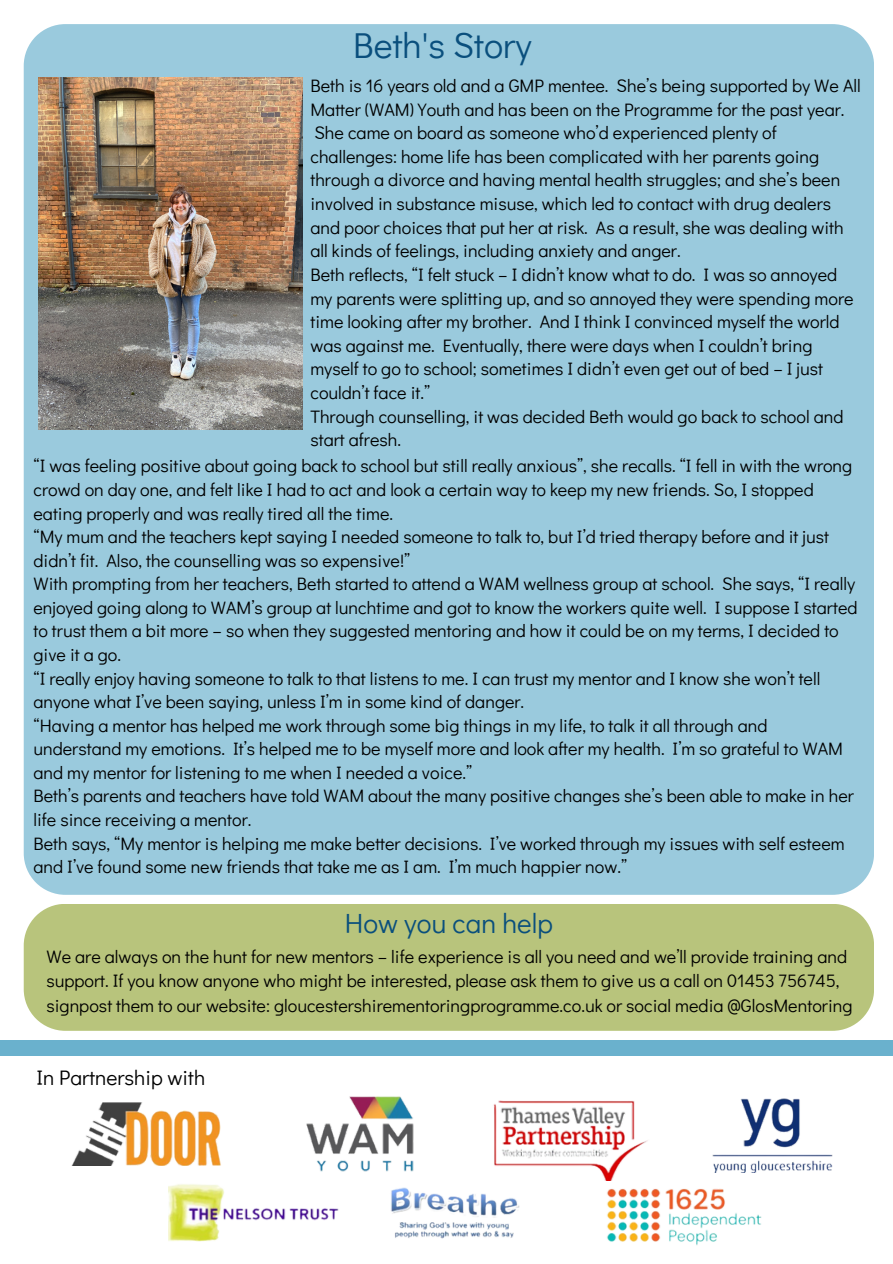
<style>
.page{position:relative;width:893px;height:1264px;background:#fff}
.page>*{position:absolute;margin:0;border:0;box-sizing:border-box;transform-origin:0 0}
.t1{font:36px "Didact Gothic";color:#0a4f7d}
.t2{font:27.75px "Didact Gothic";color:#0a4f7d}
.t3{font:21px "Didact Gothic";color:#000}
.t4{font:18px/23.5px "Didact Gothic";color:#000}
</style>
<div class="page">
<img style="left:712px;top:1098px;width:121px;height:74px">
<img style="left:169px;top:1184px;width:170px;height:58px">
<img style="left:306px;top:1096px;width:108px;height:76px">
<img style="left:72px;top:1102px;width:149px;height:63px">
<img style="left:493px;top:1100px;width:155px;height:80px">
<img style="left:391px;top:1187px;width:129px;height:52px">
<img style="left:606px;top:1188px;width:156px;height:58px">
<div style="left:0;top:1039px;width:892px;height:16px;background:#6ab1cd"></div>
<div style="left:24px;top:24px;width:850px;height:870px;background:#9acadd"></div>
<div style="left:24px;top:904px;width:850px;height:126px;background:#b8c47c"></div>
<img style="left:38px;top:78px;width:265px;height:352px">
<p class="t1" style="left:353px;top:20px;width:180px">Beth's Story</p>
<p class="t4" style="left:310px;top:73px;width:552px">Beth is 16 years old and a GMP mentee. She’s being supported by We All Matter (WAM) Youth and has been on the Programme for the past year.<br>She came on board as someone who’d experienced plenty of challenges: home life has been complicated with her parents going through a divorce and having mental health struggles; and she’s been involved in substance misuse, which led to contact with drug dealers and poor choices that put her at risk. As a result, she was dealing with all kinds of feelings, including anxiety and anger.</p>
<p class="t4" style="left:310px;top:262px;width:544px">Beth reflects, “I felt stuck – I didn’t know what to do. I was so annoyed my parents were splitting up, and so annoyed they were spending more time looking after my brother. And I think I convinced myself the world was against me. Eventually, there were days when I couldn’t bring myself to go to school; sometimes I didn’t even get out of bed – I just couldn’t face it.”</p>
<p class="t4" style="left:310px;top:404px;width:534px">Through counselling, it was decided Beth would go back to school and start afresh.</p>
<p class="t4" style="left:33px;top:453px;width:820px">“I was feeling positive about going back to school but still really anxious”, she recalls. “I fell in with the wrong crowd on day one, and felt like I had to act and look a certain way to keep my new friends. So, I stopped eating properly and was really tired all the time.</p>
<p class="t4" style="left:33px;top:524px;width:796px">“My mum and the teachers kept saying I needed someone to talk to, but I’d tried therapy before and it just didn’t fit. Also, the counselling was so expensive!”</p>
<p class="t4" style="left:33px;top:571px;width:825px">With prompting from her teachers, Beth started to attend a WAM wellness group at school. She says, “I really enjoyed going along to WAM’s group at lunchtime and got to know the workers quite well. I suppose I started to trust them a bit more – so when they suggested mentoring and how it could be on my terms, I decided to give it a go.</p>
<p class="t4" style="left:33px;top:665px;width:788px">“I really enjoy having someone to talk to that listens to me. I can trust my mentor and I know she won’t tell anyone what I’ve been saying, unless I’m in some kind of danger.</p>
<p class="t4" style="left:33px;top:713px;width:811px">“Having a mentor has helped me work through some big things in my life, to talk it all through and understand my emotions. It’s helped me to be myself more and look after my health. I’m so grateful to WAM and my mentor for listening to me when I needed a voice.”</p>
<p class="t4" style="left:33px;top:783px;width:821px">Beth’s parents and teachers have told WAM about the many positive changes she’s been able to make in her life since receiving a mentor.</p>
<p class="t4" style="left:33px;top:830px;width:812px">Beth says, “My mentor is helping me make better decisions. I’ve worked through my issues with self esteem and I’ve found some new friends that take me as I am. I’m much happier now.”</p>
<p class="t2" style="left:345px;top:904px;width:209px">How you can help</p>
<p class="t4" style="left:46px;top:943px;width:807px;line-height:24.8px">We are always on the hunt for new mentors – life experience is all you need and we’ll provide training and support. If you know anyone who might be interested, please ask them to give us a call on 01453 756745, signpost them to our website: gloucestershirementoringprogramme.co.uk or social media @GlosMentoring</p>
<p class="t3" style="left:37px;top:1063px;width:170px">In Partnership with</p>
</div>
